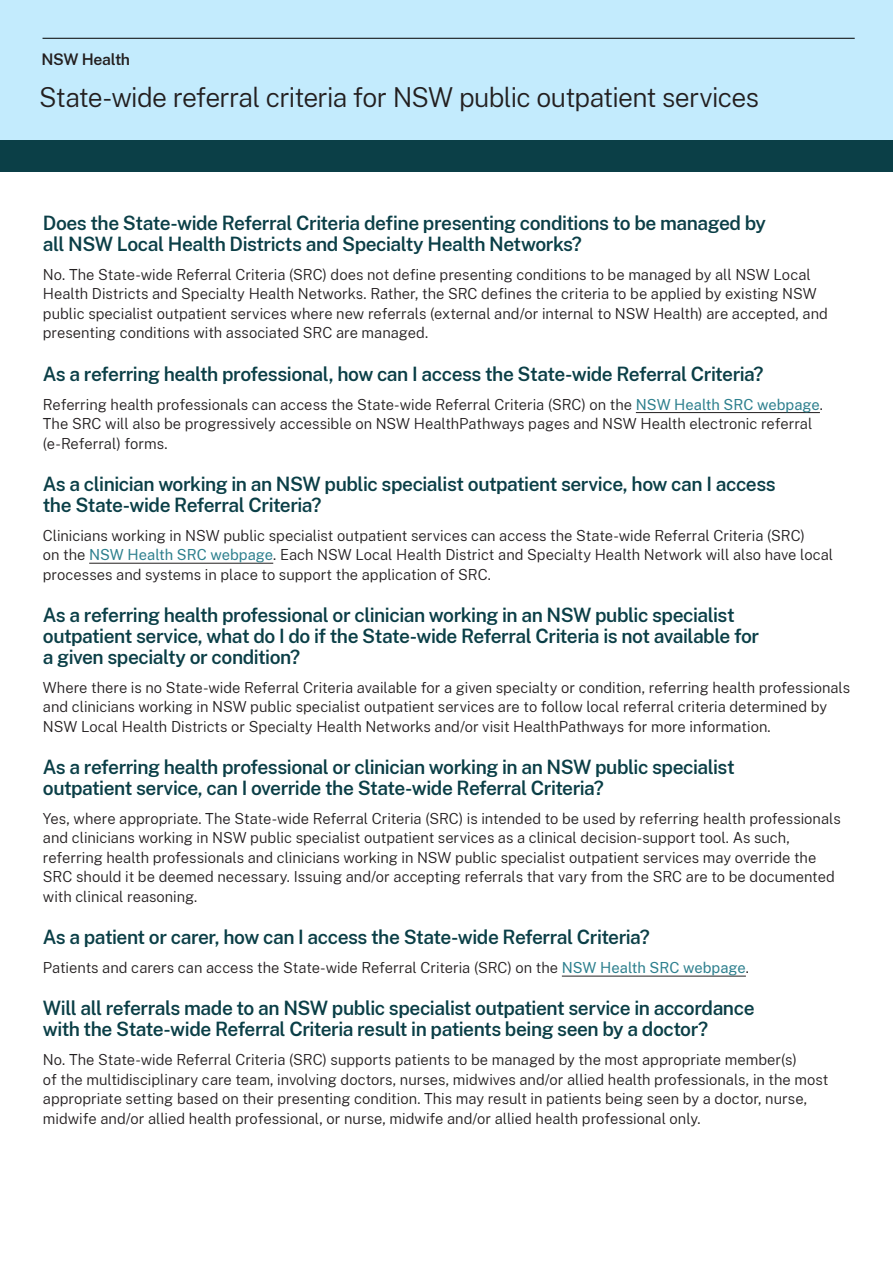
<style>
.page{position:relative;width:893px;height:1263px;background:#fff}
.page>*{position:absolute;margin:0;border:0;box-sizing:border-box;transform-origin:0 0}
.body{font:300 27px "Public Sans";letter-spacing:-.025em;color:#231f20}
._1_1_Heading_2{font:600 19.5px/21px "Public Sans";letter-spacing:-.025em;color:#0b3f47}
.Main_page_header{font:600 15.75px "Public Sans";letter-spacing:-.02em;color:#231f20}
._3_0_Body{font:300 15px/19.5px "Public Sans";color:#231f20}
.s1{font-weight:400;color:#2e808e}
</style>
<div class="page">
<div style="left:0;top:0;width:893px;height:171px;background:#0b3f47"></div>
<hr style="left:636px;top:412px;width:184px;height:1px;background:#231f20">
<hr style="left:89px;top:563px;width:184px;height:1px;background:#231f20">
<hr style="left:562px;top:976px;width:184px;height:1px;background:#231f20">
<div style="left:0;top:0;width:893px;height:139px;background:#c3ebfd"></div>
<hr style="left:43px;top:38px;width:812px;height:1px;background:#000">
<p class="Main_page_header" style="left:42px;top:48px;width:90px">NSW Health</p>
<p class="body" style="left:39px;top:78px;width:721px">State-wide referral criteria for NSW public outpatient services</p>
<p class="_1_1_Heading_2" style="left:43px;top:211px;width:725px">Does the State-wide Referral Criteria define presenting conditions to be managed by all NSW Local Health Districts and Specialty Health Networks?</p>
<p class="_3_0_Body" style="left:43px;top:264px;width:787px">No. The State-wide Referral Criteria (SRC) does not define presenting conditions to be managed by all NSW Local Health Districts and Specialty Health Networks. Rather, the SRC defines the criteria to be applied by existing NSW public specialist outpatient services where new referrals (external and/or internal to NSW Health) are accepted, and presenting conditions with associated SRC are managed.</p>
<p class="_1_1_Heading_2" style="left:43px;top:362px;width:722px">As a referring health professional, how can I access the State-wide Referral Criteria?</p>
<p class="_3_0_Body" style="left:43px;top:394px;width:782px">Referring health professionals can access the State-wide Referral Criteria (SRC) on the <span class="s1">NSW Health SRC webpage</span>.<br>The SRC will also be progressively accessible on NSW HealthPathways pages and NSW Health electronic referral (e-Referral) forms.</p>
<p class="_1_1_Heading_2" style="left:43px;top:472px;width:734px">As a clinician working in an NSW public specialist outpatient service, how can I access the State-wide Referral Criteria?</p>
<p class="_3_0_Body" style="left:43px;top:525px;width:792px">Clinicians working in NSW public specialist outpatient services can access the State-wide Referral Criteria (SRC)<br>on the <span class="s1">NSW Health SRC webpage</span>. Each NSW Local Health District and Specialty Health Network will also have local processes and systems in place to support the application of SRC.</p>
<p class="_1_1_Heading_2" style="left:43px;top:603px;width:718px">As a referring health professional or clinician working in an NSW public specialist outpatient service, what do I do if the State-wide Referral Criteria is not available for a given specialty or condition?</p>
<p class="_3_0_Body" style="left:43px;top:677px;width:809px">Where there is no State-wide Referral Criteria available for a given specialty or condition, referring health professionals and clinicians working in NSW public specialist outpatient services are to follow local referral criteria determined by<br>NSW Local Health Districts or Specialty Health Networks and/or visit HealthPathways for more information.</p>
<p class="_1_1_Heading_2" style="left:43px;top:755px;width:693px">As a referring health professional or clinician working in an NSW public specialist outpatient service, can I override the State-wide Referral Criteria?</p>
<p class="_3_0_Body" style="left:43px;top:808px;width:799px">Yes, where appropriate. The State-wide Referral Criteria (SRC) is intended to be used by referring health professionals and clinicians working in NSW public specialist outpatient services as a clinical decision-support tool. As such, referring health professionals and clinicians working in NSW public specialist outpatient services may override the SRC should it be deemed necessary. Issuing and/or accepting referrals that vary from the SRC are to be documented with clinical reasoning.</p>
<p class="_1_1_Heading_2" style="left:43px;top:925px;width:608px">As a patient or carer, how can I access the State-wide Referral Criteria?</p>
<p class="_3_0_Body" style="left:43px;top:957px;width:708px">Patients and carers can access the State-wide Referral Criteria (SRC) on the <span class="s1">NSW Health SRC webpage</span>.</p>
<p class="_1_1_Heading_2" style="left:43px;top:997px;width:713px">Will all referrals made to an NSW public specialist outpatient service in accordance with the State-wide Referral Criteria result in patients being seen by a doctor?</p>
<p class="_3_0_Body" style="left:43px;top:1049px;width:787px">No. The State-wide Referral Criteria (SRC) supports patients to be managed by the most appropriate member(s)<br>of the multidisciplinary care team, involving doctors, nurses, midwives and/or allied health professionals, in the most appropriate setting based on their presenting condition. This may result in patients being seen by a doctor, nurse, midwife and/or allied health professional, or nurse, midwife and/or allied health professional only.</p>
</div>
